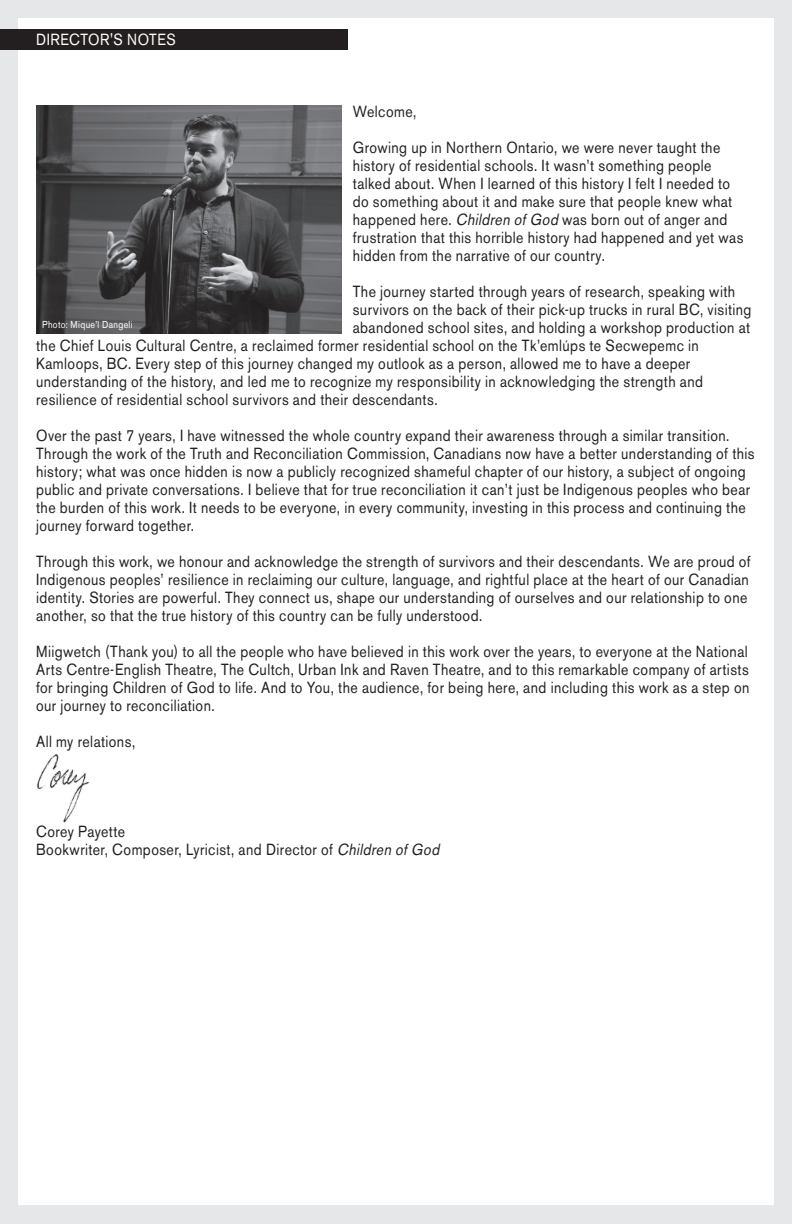
<style>
.page{position:relative;width:792px;height:1224px;background:#fff}
.page>*{position:absolute;margin:0;border:0;box-sizing:border-box;transform-origin:0 0}
.t1{font:16px/18px "Akzidenz Grotesk BE";letter-spacing:.03em;color:#231f20;scale:.88 1}
.t2{font:16px "Akzidenz Grotesk BE";letter-spacing:.035em;color:#fffefa;scale:.88 1}
.t3{font:10px "Akzidenz Grotesk BE";letter-spacing:.04em;color:#fff;scale:.88 1}
.s1{font-style:italic}
</style>
<div class="page">
<div style="left:0;top:0;width:792px;height:18px;background:#e6e7e9"></div>
<div style="left:0;top:1206px;width:792px;height:18px;background:#e6e7e9"></div>
<div style="left:774px;top:0;width:18px;height:1222px;background:#e6e7e9"></div>
<div style="left:0;top:0;width:18px;height:1224px;background:#e6e7e9"></div>
<img style="left:36px;top:754px;width:54px;height:69px">
<img style="left:36px;top:106px;width:306px;height:227px">
<div style="left:0;top:29px;width:348px;height:21px;background:#231f20"></div>
<p class="t2" style="left:36px;top:30px;width:160px">DIRECTOR'S NOTES</p>
<p class="t1" style="left:353px;top:103px;width:74px">Welcome,</p>
<p class="t1" style="left:353px;top:139px;width:445px">Growing up in Northern Ontario, we were never taught the history of residential schools. It wasn’t something people talked about. When I learned of this history I felt I needed to do something about it and make sure that people knew what happened here. <span class="s1">Children ofGod</span> was born out of anger and frustration that this horrible history had happened and yet was hidden from the narrative of our country.</p>
<p class="t1" style="left:353px;top:283px;width:455px">The journey started through years of research, speaking with survivors on the back of their pick-up trucks in rural BC, visiting abandoned school sites, and holding a workshop production at</p>
<p class="t3" style="left:42px;top:319px;width:104px">Photo: Mique’l Dangeli</p>
<p class="t1" style="left:36px;top:336px;width:759px">the Chief Louis Cultural Centre, a reclaimed former residential school on the Tk’emlúps te Secwepemc in Kamloops, BC. Every step of this journey changed my outlook as a person, allowed me to have a deeper understanding of the history, and led me to recognize my responsibility in acknowledging the strength and resilience of residential school survivors and their descendants.</p>
<p class="t1" style="left:36px;top:426px;width:818px">Over the past 7 years, I have witnessed the whole country expand their awareness through a similar transition.<br>Through the work of the Truth and Reconciliation Commission, Canadians now have a better understanding of this history; what was once hidden is now a publicly recognized shameful chapter of our history, a subject of ongoing public and private conversations. I believe that for true reconciliation it can’t just be Indigenous peoples who bear the burden of this work. It needs to be everyone, in every community, investing in this process and continuing the journey forward together.</p>
<p class="t1" style="left:36px;top:552px;width:814px">Through this work, we honour and acknowledge the strength of survivors and their descendants. We are proud of Indigenous peoples’ resilience in reclaiming our culture, language, and rightful place at the heart of our Canadian identity. Stories are powerful. They connect us, shape our understanding of ourselves and our relationship to one another, so that the true history of this country can be fully understood.</p>
<p class="t1" style="left:36px;top:642px;width:812px;text-align:justify">Miigwetch (Thank you) to all the people who have believed in this work over the years, to everyone at the National Arts Centre-English Theatre, The Cultch, Urban Ink and Raven Theatre, and to this remarkable company of artists for bringing Children of God to life. And to You, the audience, for being here, and including this work as a step on our journey to reconciliation.</p>
<p class="t1" style="left:36px;top:732px;width:114px">All my relations,</p>
<p class="t1" style="left:36px;top:822px;width:463px">Corey Payette<br>Bookwriter, Composer, Lyricist, and Director of <span class="s1">Children ofGod</span></p>
</div>
